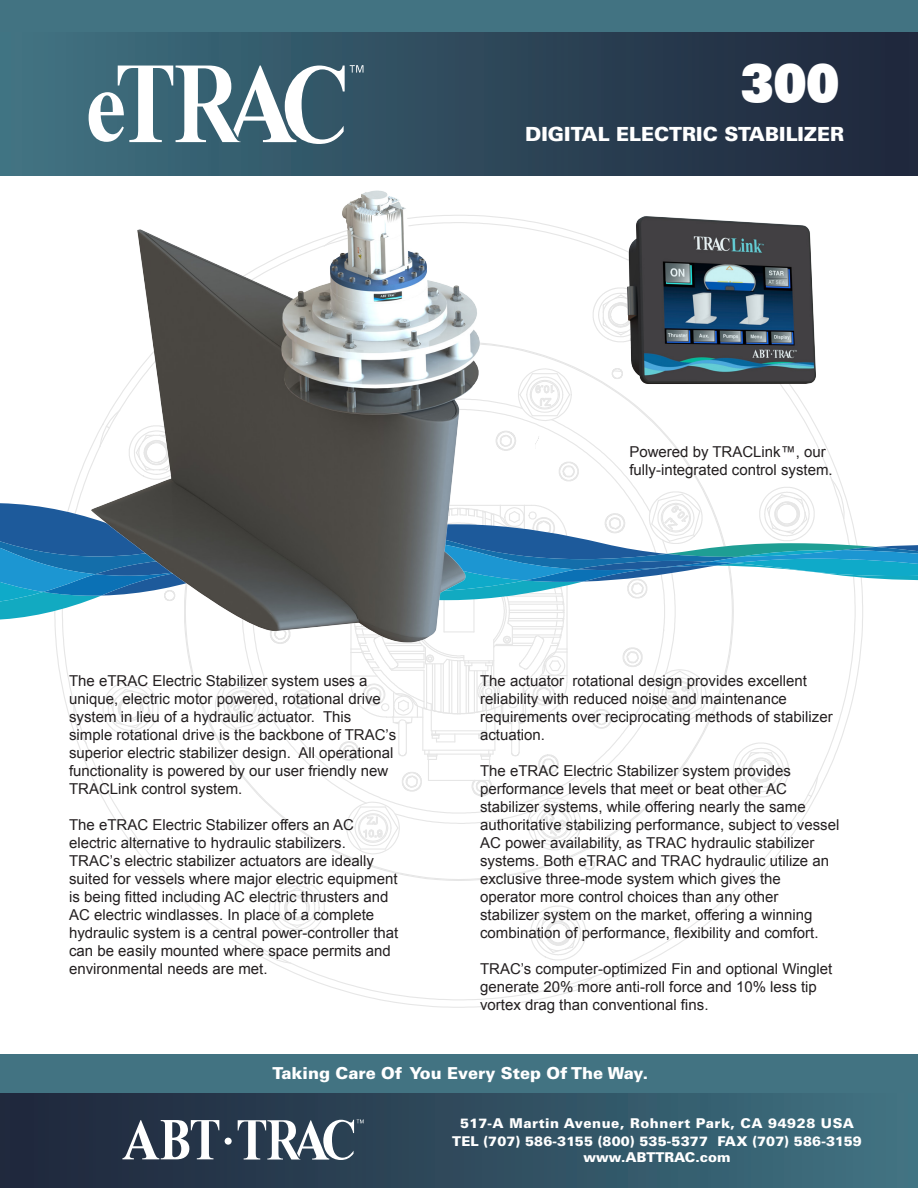
<style>
.page{position:relative;width:918px;height:1188px;background:#fff}
.page>*{position:absolute;margin:0;border:0;box-sizing:border-box;transform-origin:0 0}
.t1{font:700 102.6px "Times New Roman";color:#fff;scale:.9 1}
.t2{font:52.05px "Univers LT Pro X Black";color:#fff;scale:.89 1}
.t3{font:900 19.5px "Univers LT Pro 75";color:#fff}
.t4{font:900 16.5px "Univers LT Pro 75";color:#fff}
.t5{font:15px/18px "Arial";color:#231f20}
.t6{font:900 13.5px/18px "Univers LT Pro 75";letter-spacing:.01em;color:#fff;text-align:center}
</style>
<div class="page">
<svg style="left:153px;top:871px;width:611px;height:137px"></svg>
<div style="left:0;top:0;width:918px;height:176px;background:linear-gradient(to right,#407382,#1e2439)"></div>
<div style="left:0;top:1054px;width:918px;height:41px;background:#427382"></div>
<div style="left:0;top:1093px;width:918px;height:95px;background:linear-gradient(to right,#1e2539,#407282)"></div>
<div style="left:0;top:0;width:918px;height:32px;background:#427382"></div>
<svg style="left:122px;top:1120px;width:97px;height:39px"></svg>
<div style="left:225px;top:1138px;width:7px;height:7px;background:#fff;border-radius:50%"></div>
<svg style="left:238px;top:1120px;width:126px;height:40px"></svg>
<svg style="left:43px;top:449px;width:820px;height:422px"></svg>
<svg style="left:0;top:515px;width:863px;height:12px"></svg>
<svg style="left:0;top:592px;width:863px;height:13px"></svg>
<svg style="left:0;top:527px;width:918px;height:65px"></svg>
<img style="left:536px;top:170px;width:372px;height:279px">
<svg style="left:118px;top:65px;width:245px;height:79px"></svg>
<img style="left:80px;top:173px;width:490px;height:492px">
<p class="t1" style="left:85px;top:35px;width:47px">e</p>
<p class="t2" style="left:741px;top:49px;width:112px">300</p>
<p class="t3" style="left:525px;top:122px;width:320px">DIGITAL ELECTRIC STABILIZER</p>
<p class="t5" style="left:69px;top:672px;width:313px">The eTRAC Electric Stabilizer system uses a unique, electric motor powered, rotational drive system in lieu of a hydraulic actuator. This</p>
<p class="t5" style="left:69px;top:726px;width:329px">simple rotational drive is the backbone of TRAC’s superior electric stabilizer design. All operational functionality is powered by our user friendly new TRACLink control system.</p>
<p class="t5" style="left:69px;top:816px;width:286px">The eTRAC Electric Stabilizer offers an AC</p>
<p class="t5" style="left:69px;top:834px;width:331px">electric alternative to hydraulic stabilizers.<br>TRAC’s electric stabilizer actuators are ideally suited for vessels where major electric equipment is being fitted including AC electric thrusters and AC electric windlasses. In place of a complete hydraulic system is a central power-controller that can be easily mounted where space permits and environmental needs are met.</p>
<p class="t5" style="left:629px;top:443px;width:205px">Powered by TRACLink™, our fully-integrated control system.</p>
<p class="t5" style="left:480px;top:672px;width:328px">The actuator rotational design provides excellent reliability with reduced noise and maintenance</p>
<p class="t5" style="left:480px;top:708px;width:354px">requirements over reciprocating methods of stabilizer actuation.</p>
<p class="t5" style="left:480px;top:762px;width:312px">The eTRAC Electric Stabilizer system provides</p>
<p class="t5" style="left:480px;top:780px;width:308px">performance levels that meet or beat other AC</p>
<p class="t5" style="left:480px;top:798px;width:361px">stabilizer systems, while offering nearly the same authoritative stabilizing performance, subject to vessel AC power availability, as TRAC hydraulic stabilizer systems. Both eTRAC and TRAC hydraulic utilize an exclusive three-mode system which gives the</p>
<p class="t5" style="left:480px;top:888px;width:300px">operator more control choices than any other</p>
<p class="t5" style="left:480px;top:906px;width:340px">stabilizer system on the market, offering a winning combination of performance, flexibility and comfort.</p>
<p class="t5" style="left:480px;top:960px;width:354px">TRAC’s computer-optimized Fin and optional Winglet generate 20% more anti-roll force and 10% less tip vortex drag than conventional fins.</p>
<p class="t4" style="left:272px;top:1063px;width:377px">Taking Care Of You Every Step Of The Way.</p>
<p class="t6" style="left:452px;top:1114px;width:411px">517-A Martin Avenue, Rohnert Park, CA 94928 USA<br>TEL (707) 586-3155 (800) 535-5377 FAX (707) 586-3159</p>
<p class="t6" style="left:583px;top:1148px;width:149px">www.ABTTRAC.com</p>
</div>
